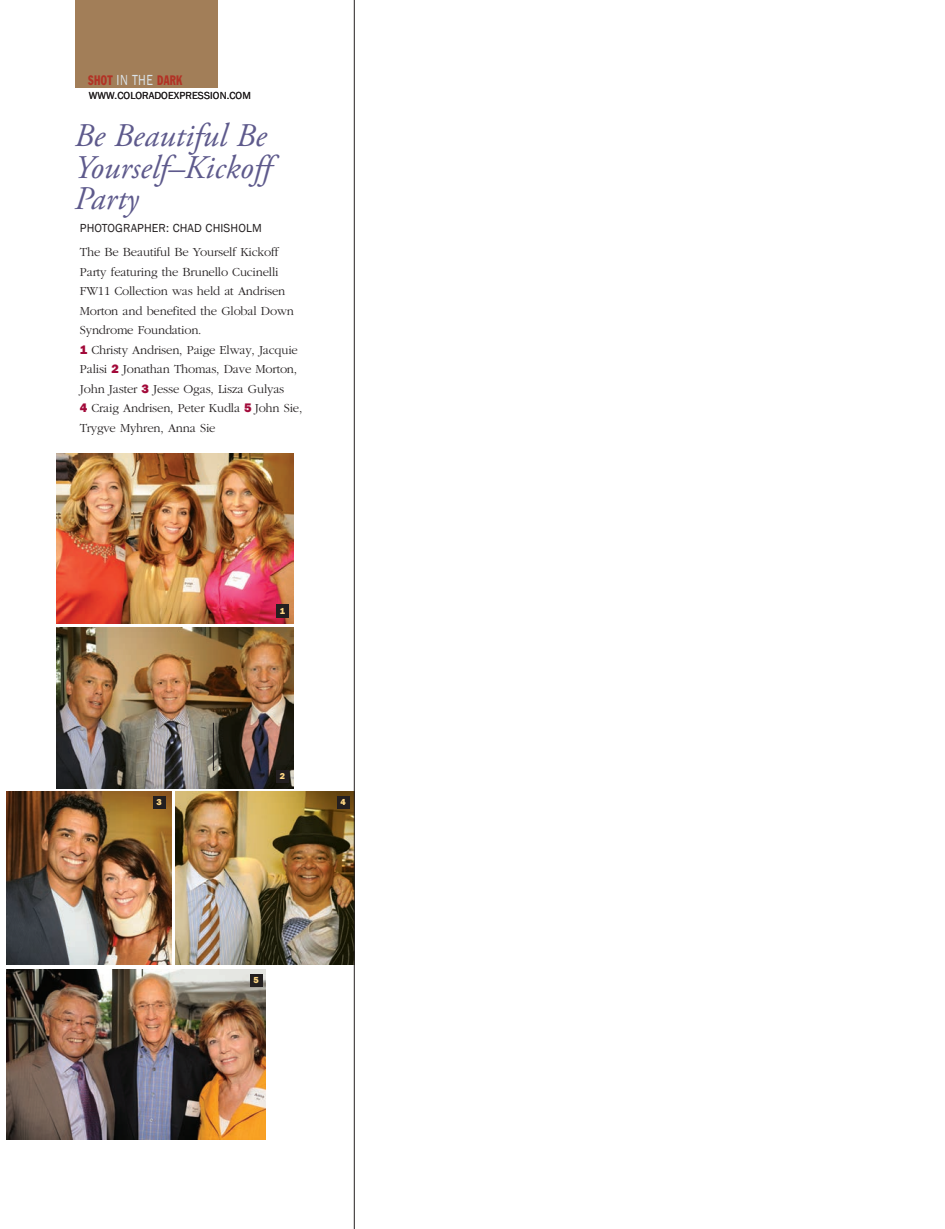
<style>
.page{position:relative;width:945px;height:1229px;background:#fff}
.page>*{position:absolute;margin:0;border:0;box-sizing:border-box;transform-origin:0 0}
.t1{font:italic 33px/31.5px "Adobe Garamond Pro";color:#5e5a8c}
.t2{font:condensed 13.5px "Franklin Gothic";letter-spacing:.03em;color:#b23326;scale:.8 1}
.t3{font:300 12.75px/19.5px "Garamond";letter-spacing:-.015em;color:#231f20}
.t4{font:12px "Franklin Gothic";letter-spacing:.01em;color:#231f20}
.t5{font:10.5px "Franklin Gothic";letter-spacing:.01em;color:#231f20}
.t6{font:800 9px "Franklin Gothic";color:#fed784}
.s1{font-stretch:normal;font-size:15px;color:#dbe4ea}
.s2{font-family:"Franklin Gothic";font-weight:800;color:#a20a3a}
</style>
<div class="page">
<img style="left:57px;top:627px;width:236px;height:161px">
<img style="left:7px;top:969px;width:259px;height:170px">
<img style="left:57px;top:453px;width:236px;height:170px">
<img style="left:7px;top:791px;width:164px;height:173px">
<img style="left:175px;top:791px;width:179px;height:173px">
<hr style="left:354px;top:0;width:1px;height:1228px;background:#231f20">
<div style="left:276px;top:604px;width:13px;height:14px;background:#231f20"></div>
<div style="left:276px;top:770px;width:13px;height:12px;background:#231f20"></div>
<div style="left:153px;top:796px;width:13px;height:12px;background:#231f20"></div>
<div style="left:337px;top:796px;width:13px;height:12px;background:#231f20"></div>
<div style="left:250px;top:974px;width:13px;height:13px;background:#231f20"></div>
<hr style="left:213px;top:722px;width:1px;height:48px;background:#231f20">
<div style="left:75px;top:0;width:143px;height:88px;background:#a27e58"></div>
<p class="t2" style="left:88px;top:75px;width:119px">SHOT <span class="s1">IN THE</span> DARK</p>
<p class="t5" style="left:89px;top:89px;width:164px">WWW.COLORADOEXPRESSION.COM</p>
<h1 class="t1" style="left:75px;top:123px;width:198px">Be Beautiful Be<br>Yourself–Kickoff<br>Party</h1>
<p class="t4" style="left:80px;top:221px;width:184px">PHOTOGRAPHER: CHAD CHISHOLM</p>
<p class="t3" style="left:80px;top:242px;width:224px">The Be Beautiful Be Yourself Kickoff Party featuring the Brunello Cucinelli FW11 Collection was held at Andrisen Morton and benefited the Global Down Syndrome Foundation.<br><span class="s2">1</span> Christy Andrisen, Paige Elway, Jacquie Palisi <span class="s2">2</span> Jonathan Thomas, Dave Morton, John Jaster <span class="s2">3</span> Jesse Ogas, Lisza Gulyas<br><span class="s2">4</span> Craig Andrisen, Peter Kudla <span class="s2">5</span> John Sie, Trygve Myhren, Anna Sie</p>
<p class="t6" style="left:280px;top:605px;width:7px">1</p>
<p class="t6" style="left:280px;top:770px;width:7px">2</p>
<p class="t6" style="left:156px;top:796px;width:7px">3</p>
<p class="t6" style="left:340px;top:796px;width:7px">4</p>
<p class="t6" style="left:253px;top:974px;width:7px">5</p>
</div>
